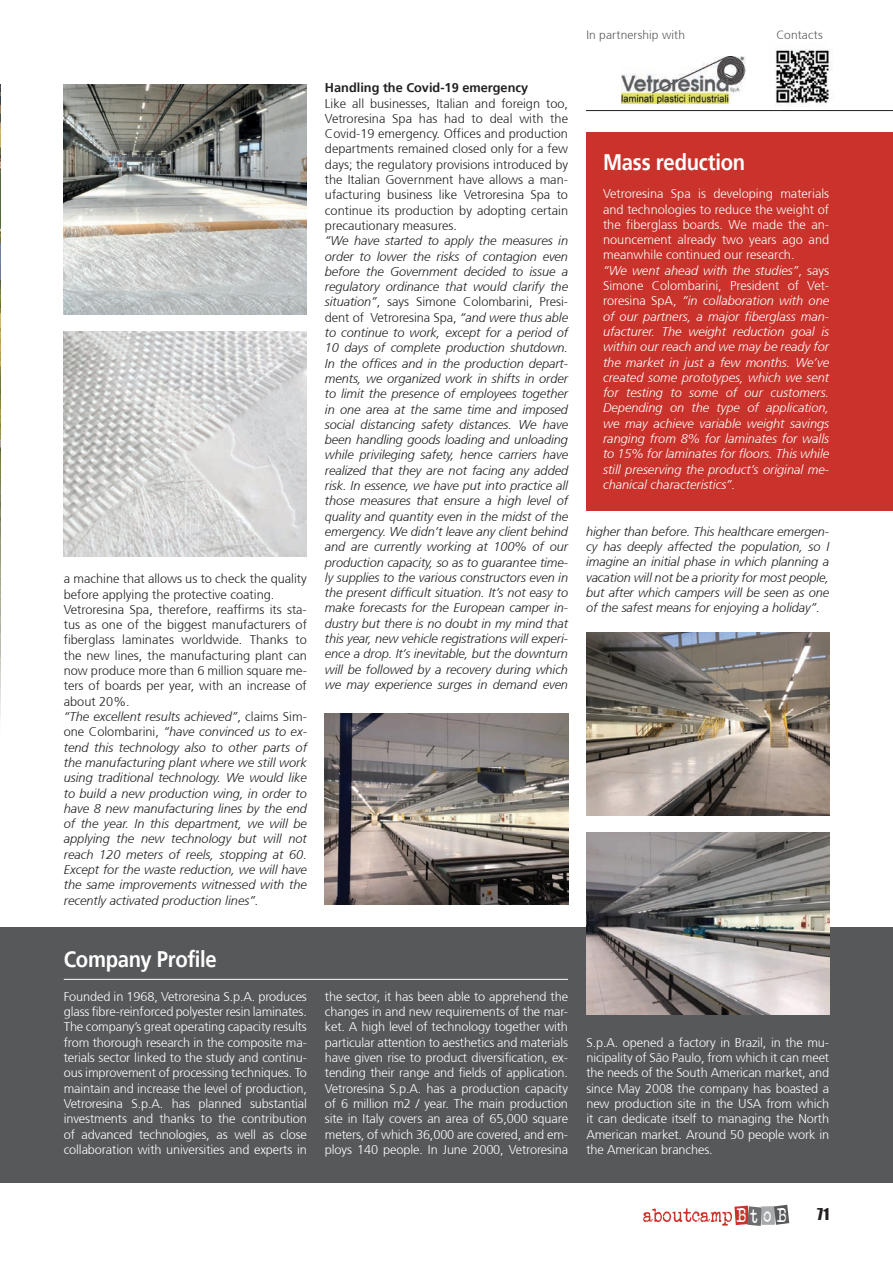
<style>
.page{position:relative;width:893px;height:1263px;background:#fff}
.page>*{position:absolute;margin:0;border:0;box-sizing:border-box;transform-origin:0 0}
.t1{font:700 22.5px "Frutiger 65";letter-spacing:-.015em;color:#fff;scale:.9 1}
.t2{font:19.95px "Veteran Typewriter";color:#fff;scale:.82 1}
.t3{font:15px "Impact";color:#231f20}
.t4{font:italic 300 12.75px/15.3px "Frutiger 46";letter-spacing:-.005em;color:#231f20;text-align:justify}
.t5{font:300 12.75px/15.3px "Frutiger 45";letter-spacing:-.01em;color:#fff;text-align:justify}
.t6{font:300 12.75px/15.3px "Frutiger 45";color:#231f20;text-align:justify}
.t7{font:italic 300 12.75px/15.3px "Frutiger 46";color:#fff;text-align:justify}
.t8{font:700 12.75px "Frutiger 65";color:#231f20}
.t9{font:300 12px "Frutiger 45";letter-spacing:.01em;color:#57585a}
.s1{font-family:"Frutiger 45";font-style:normal}
</style>
<div class="page">
<div style="left:761px;top:1206px;width:14px;height:19px;background:#a8a9ad"></div>
<svg style="left:774px;top:1205px;width:15px;height:20px"></svg>
<svg style="left:643px;top:1205px;width:119px;height:21px"></svg>
<img style="left:0;top:85px;width:1px;height:635px">
<img style="left:775px;top:49px;width:58px;height:58px">
<hr style="left:586px;top:110px;width:307px;height:1px;background:#231f20">
<img style="left:586px;top:632px;width:244px;height:183px">
<img style="left:621px;top:56px;width:125px;height:47px">
<div style="left:0;top:927px;width:893px;height:255px;background:#57585a"></div>
<img style="left:325px;top:713px;width:243px;height:192px">
<img style="left:586px;top:832px;width:244px;height:183px">
<img style="left:64px;top:331px;width:243px;height:226px">
<img style="left:64px;top:85px;width:243px;height:229px">
<hr style="left:64px;top:979px;width:504px;height:1px;background:#fff">
<div style="left:586px;top:132px;width:307px;height:378px;background:#c9332b"></div>
<p class="t6" style="left:64px;top:571px;width:245px">a machine that allows us to check the quality before applying the protective coating.</p>
<p class="t6" style="left:64px;top:602px;width:245px">Vetroresina Spa, therefore, reaffirms its sta&shy;tus as one of the biggest manufacturers of fiberglass laminates worldwide. Thanks to the new lines, the manufacturing plant can now produce more than 6 million square me&shy;ters of boards per year, with an increase of about 20%.</p>
<p class="t4" style="left:64px;top:709px;width:245px">“The excellent results achieved”<span class="s1">, claims Sim&shy;one Colombarini,</span> “have convinced us to ex&shy;tend this technology also to other parts of the manufacturing plant where we still work using traditional technology. We would like to build a new production wing, in order to have 8 new manufacturing lines by the end of the year. In this department, we will be applying the new technology but will not reach 120 meters of reels, stopping at 60.<br>Except for the waste reduction, we will have the same improvements witnessed with the recently activated production lines”.</p>
<p class="t8" style="left:325px;top:80px;width:205px">Handling the Covid-19 emergency</p>
<p class="t6" style="left:325px;top:96px;width:245px">Like all businesses, Italian and foreign too, Vetroresina Spa has had to deal with the Covid-19 emergency. Offices and production departments remained closed only for a few days; the regulatory provisions introduced by the Italian Government have allows a man&shy;ufacturing business like Vetroresina Spa to continue its production by adopting certain precautionary measures.</p>
<p class="t4" style="left:325px;top:233px;width:245px">“We have started to apply the measures in order to lower the risks of contagion even before the Government decided to issue a regulatory ordinance that would clarify the situation”<span class="s1">, says Simone Colombarini, Presi&shy;dent of Vetroresina Spa,</span> “and were thus able to continue to work, except for a period of 10 days of complete production shutdown.<br>In the offices and in the production depart&shy;ments, we organized work in shifts in order to limit the presence of employees together in one area at the same time and imposed social distancing safety distances. We have been handling goods loading and unloading while privileging safety, hence carriers have realized that they are not facing any added risk. In essence, we have put into practice all those measures that ensure a high level of quality and quantity even in the midst of the emergency. We didn’t leave any client behind and are currently working at 100% of our production capacity, so as to guarantee time&shy;ly supplies to the various constructors even in the present difficult situation. It’s not easy to make forecasts for the European camper in&shy;dustry but there is no doubt in my mind that this year, new vehicle registrations will experi&shy;ence a drop. It’s inevitable, but the downturn will be followed by a recovery during which we may experience surges in demand even</p>
<p class="t9" style="left:586px;top:28px;width:100px">In partnership with</p>
<p class="t9" style="left:777px;top:28px;width:48px">Contacts</p>
<p class="t1" style="left:603px;top:149px;width:160px">Mass reduction</p>
<p class="t5" style="left:603px;top:186px;width:228px">Vetroresina Spa is developing materials and technologies to reduce the weight of the fiberglass boards. We made the an&shy;nouncement already two years ago and meanwhile continued our research.</p>
<p class="t7" style="left:603px;top:263px;width:228px">“We went ahead with the studies”<span class="s1">, says Simone Colombarini, President of Vet&shy;roresina SpA,</span> “in collaboration with one of our partners, a major fiberglass man&shy;ufacturer. The weight reduction goal is within our reach and we may be ready for the market in just a few months. We’ve created some prototypes, which we sent for testing to some of our customers.<br>Depending on the type of application, we may achieve variable weight savings ranging from 8% for laminates for walls to 15% for laminates for floors. This while still preserving the product’s original me&shy;chanical characteristics”.</p>
<p class="t4" style="left:586px;top:524px;width:245px">higher than before. This healthcare emergen&shy;cy has deeply affected the population, so I imagine an initial phase in which planning a vacation will not be a priority for most people, but after which campers will be seen as one of the safest means for enjoying a holiday”.</p>
<p class="t1" style="left:64px;top:946px;width:171px">Company Profile</p>
<p class="t5" style="left:64px;top:989px;width:245px">Founded in 1968, Vetroresina S.p.A. produces glass fibre-reinforced polyester resin laminates.<br>The company’s great operating capacity results from thorough research in the composite ma&shy;terials sector linked to the study and continu&shy;ous improvement of processing techniques. To maintain and increase the level of production, Vetroresina S.p.A. has planned substantial investments and thanks to the contribution of advanced technologies, as well as close collaboration with universities and experts in</p>
<p class="t5" style="left:325px;top:989px;width:245px">the sector, it has been able to apprehend the changes in and new requirements of the mar&shy;ket. A high level of technology together with particular attention to aesthetics and materials have given rise to product diversification, ex&shy;tending their range and fields of application.<br>Vetroresina S.p.A. has a production capacity of 6 million m2 / year. The main production site in Italy covers an area of 65,000 square meters, of which 36,000 are covered, and em&shy;ploys 140 people. In June 2000, Vetroresina</p>
<p class="t5" style="left:586px;top:1035px;width:244px">S.p.A. opened a factory in Brazil, in the mu&shy;nicipality of São Paulo, from which it can meet the needs of the South American market, and since May 2008 the company has boasted a new production site in the USA from which it can dedicate itself to managing the North American market. Around 50 people work in the American branches.</p>
<h2 class="t2" style="left:737px;top:1206px;width:63px">BtoB</h2>
<p class="t3" style="left:817px;top:1202px;width:13px">71</p>
</div>
